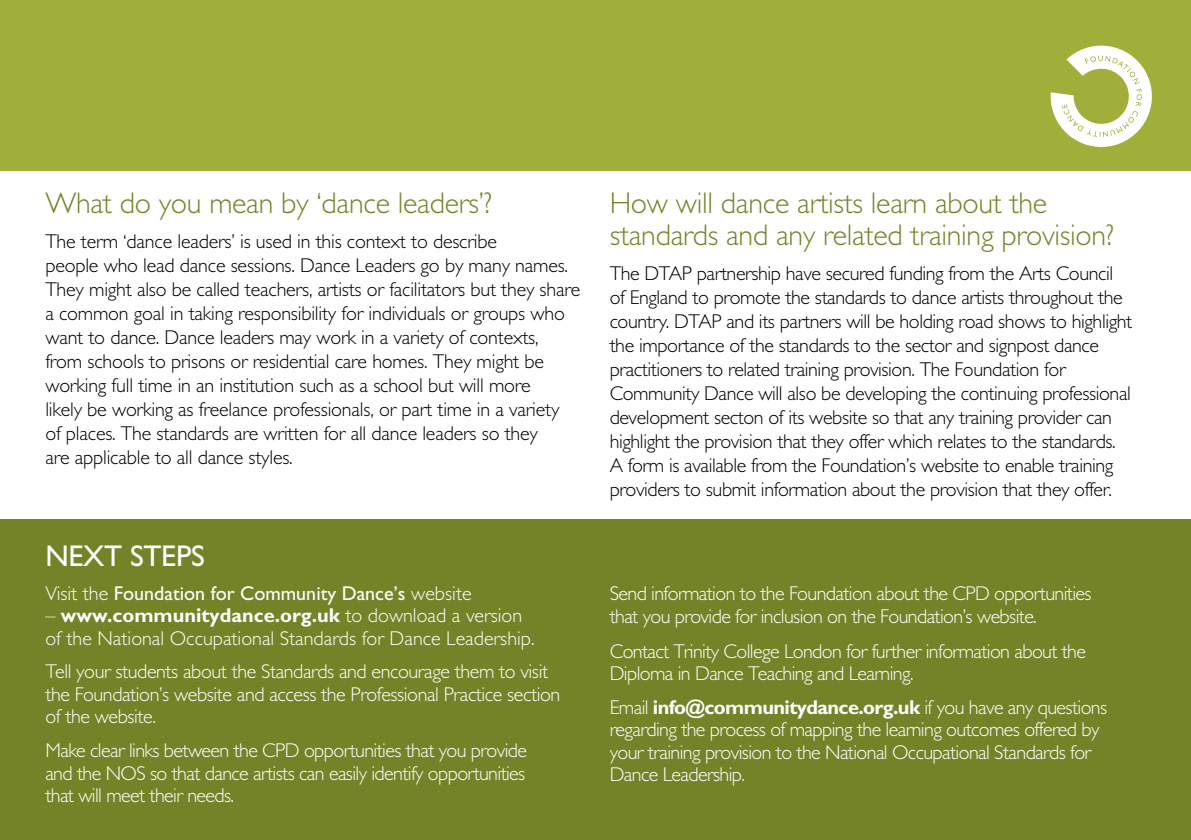
<style>
.page{position:relative;width:1191px;height:840px;background:#fff}
.page>*{position:absolute;margin:0;border:0;box-sizing:border-box;transform-origin:0 0}
.t1{font:300 30px/32px "Gill Sans";letter-spacing:-.01em;color:#758328}
.t2{font:30px "MT Gill Sans";letter-spacing:-.01em;color:#fff}
.t3{font:300 20px/24px "Gill Sans";letter-spacing:-.015em;color:#000}
.t4{font:300 20px/22.4px "Gill Sans";letter-spacing:-.03em;color:#fff}
.t5{font:300 20px/22.4px "Gill Sans";color:#fff}
.t6{font:20px "MT Gill Sans";color:#fff}
.s1{font-family:"Gill Sans";font-weight:300}
.s2{font-weight:700}
</style>
<div class="page">
<div style="left:0;top:0;width:1191px;height:170px;background:#a0af3a"></div>
<div style="left:0;top:519px;width:1191px;height:320px;background:#758328"></div>
<svg style="left:1050px;top:46px;width:101px;height:101px"></svg>
<h1 class="t1" style="left:45px;top:186px;width:448px">What do you mean by ‘dance leaders’?</h1>
<p class="t3" style="left:45px;top:229px;width:536px">The term ‘dance leaders’ is used in this context to describe<br>people who lead dance sessions. Dance Leaders go by many names.<br>They might also be called teachers, artists or facilitators but they share a common goal in taking responsibility for individuals or groups who want to dance. Dance leaders may work in a variety of contexts, from schools to prisons or residential care homes. They might be working full time in an institution such as a school but will more<br>likely be working as freelance professionals, or part time in a variety<br>of places. The standards are written for all dance leaders so they<br>are applicable to all dance styles.</p>
<h1 class="t2" style="left:45px;top:538px;width:161px">NEXT STEPS</h1>
<p class="t6" style="left:45px;top:581px;width:428px"><span class="s1">Visit the</span> Foundation for Community Dance’s <span class="s1">website</span></p>
<p class="t5" style="left:45px;top:604px;width:491px">– <span class="s2">www.communitydance.org.uk</span> to download a version of the National Occupational Standards for Dance Leadership.</p>
<p class="t4" style="left:45px;top:660px;width:516px">Tell your students about the Standards and encourage them to visit the Foundation’s website and access the Professional Practice section of the website.</p>
<p class="t4" style="left:45px;top:738px;width:483px;text-align:justify">Make clear links between the CPD opportunities that you provide and the NOS so that dance artists can easily identify opportunities that will meet their needs.</p>
<h1 class="t1" style="left:609px;top:186px;width:506px">How will dance artists learn about the standards and any related training provision?</h1>
<p class="t3" style="left:609px;top:261px;width:62px">The DTAP</p>
<p class="t3" style="left:609px;top:261px;width:515px;text-indent:87px">partnership have secured funding from the Arts Council of England to promote the standards to dance artists throughout the country. DTAP</p>
<p class="t3" style="left:609px;top:309px;width:524px;text-indent:117px">and its partners will be holding road shows to highlight the importance of the standards to the sector and signpost dance practitioners to related training provision. The Foundation for Community Dance will also be developing the continuing professional development secton of its website so that any training provider can highlight the provision that they offer which relates to the standards.<br>A form is available from the Foundation’s website to enable training providers to submit information about the provision that they offer.</p>
<p class="t4" style="left:609px;top:582px;width:483px">Send information to the Foundation about the CPD opportunities that you provide for inclusion on the Foundation’s website.</p>
<p class="t4" style="left:609px;top:639px;width:478px">Contact Trinity College London for further information about the<br>Diploma in Dance Teaching and Learning.</p>
<p class="t4" style="left:609px;top:695px;width:499px">Email <span class="s2">info@communitydance.org.uk</span> if you have any questions regarding the process of mapping the learning outcomes offered by your training provision to the National Occupational Standards for Dance Leadership.</p>
</div>
